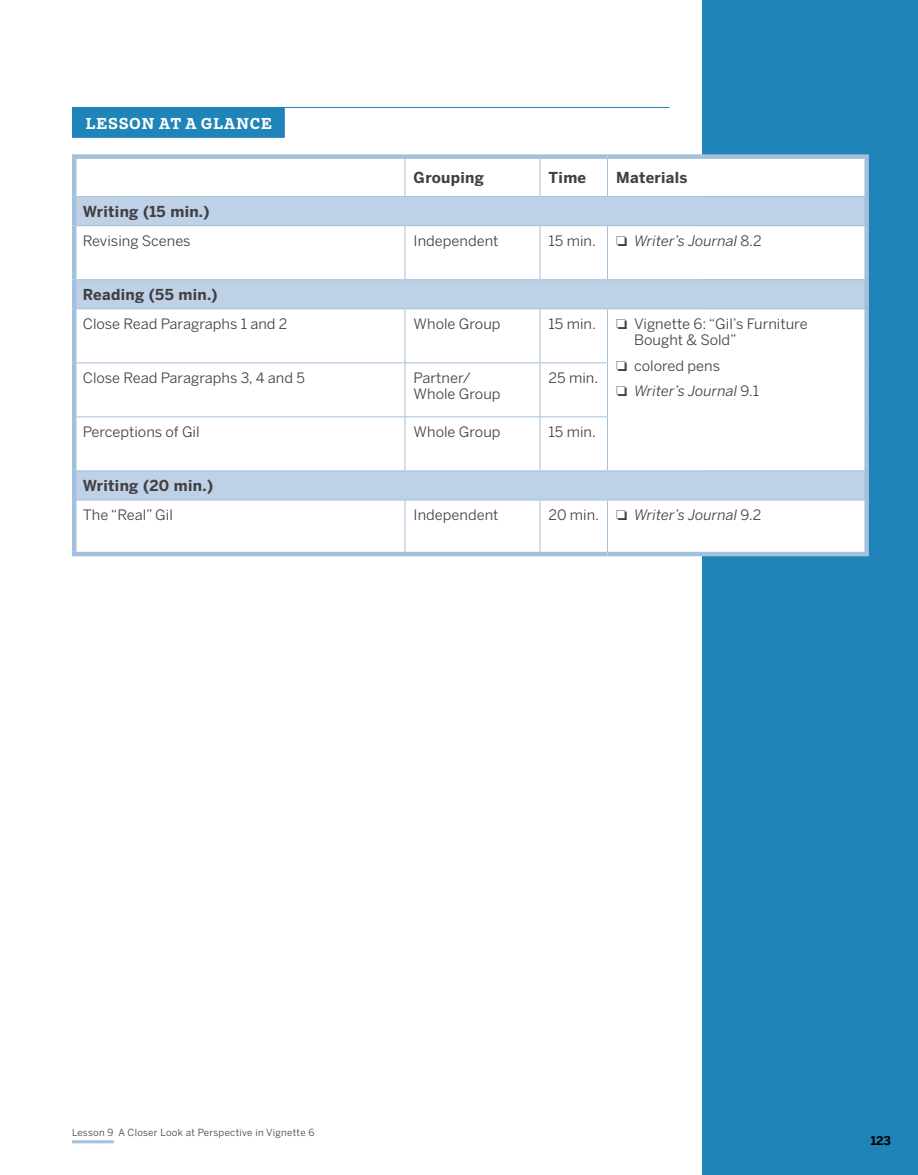
<style>
.page{position:relative;width:918px;height:1175px;background:#fff}
.page>*{position:absolute;margin:0;border:0;box-sizing:border-box;transform-origin:0 0}
.t1{font:700 15.75px "Amplify";letter-spacing:.04em;color:#fff}
.t2{font:700 15px "Benton Sans";letter-spacing:.02em;color:#414042}
.t3{font:14.25px/16.5px "Benton Sans";color:#414042}
.t4{font:italic 14.25px/25.5px "Benton Sans";color:#414042}
.t5{font:700 12px "Benton Sans";color:#000}
.t6{font:9.75px "Benton Sans";letter-spacing:.03em;color:#414042}
.s1{font-style:normal}
</style>
<div class="page">
<div style="left:702px;top:0;width:216px;height:1174px;background:#1f84b7"></div>
<hr style="left:72px;top:1140px;width:42px;height:3px;background:#a3c0dc">
<hr style="left:72px;top:107px;width:598px;height:1px;background:#1f84b7">
<div style="left:72px;top:108px;width:213px;height:30px;background:#1f84b7"></div>
<div style="left:608px;top:159px;width:256px;height:393px;background:#fff"></div>
<svg style="left:76px;top:197px;width:788px;height:302px"></svg>
<div style="left:72px;top:154px;width:333px;height:5px;background:#a3c0dc"></div>
<hr style="left:72px;top:159px;width:4px;height:38px;background:#a3c0dc">
<div style="left:405px;top:154px;width:135px;height:5px;background:#a3c0dc"></div>
<div style="left:540px;top:154px;width:68px;height:5px;background:#a3c0dc"></div>
<div style="left:608px;top:154px;width:261px;height:5px;background:#a3c0dc"></div>
<div style="left:864px;top:159px;width:5px;height:38px;background:#a3c0dc"></div>
<hr style="left:72px;top:197px;width:4px;height:29px;background:#a3c0dc">
<div style="left:864px;top:197px;width:5px;height:29px;background:#a3c0dc"></div>
<hr style="left:72px;top:226px;width:4px;height:54px;background:#a3c0dc">
<div style="left:864px;top:226px;width:5px;height:54px;background:#a3c0dc"></div>
<hr style="left:72px;top:280px;width:4px;height:29px;background:#a3c0dc">
<div style="left:864px;top:280px;width:5px;height:29px;background:#a3c0dc"></div>
<hr style="left:405px;top:159px;width:1px;height:37px;background:#a3c0dc">
<hr style="left:540px;top:159px;width:1px;height:37px;background:#a3c0dc">
<hr style="left:607px;top:159px;width:1px;height:37px;background:#a3c0dc">
<hr style="left:76px;top:196px;width:329px;height:1px;background:#a3c0dc">
<hr style="left:405px;top:196px;width:135px;height:1px;background:#a3c0dc">
<hr style="left:540px;top:196px;width:68px;height:1px;background:#a3c0dc">
<hr style="left:608px;top:196px;width:256px;height:1px;background:#a3c0dc">
<hr style="left:76px;top:225px;width:329px;height:1px;background:#a3c0dc">
<hr style="left:405px;top:225px;width:135px;height:1px;background:#a3c0dc">
<hr style="left:405px;top:226px;width:1px;height:53px;background:#a3c0dc">
<hr style="left:540px;top:225px;width:68px;height:1px;background:#a3c0dc">
<hr style="left:540px;top:226px;width:1px;height:53px;background:#a3c0dc">
<hr style="left:608px;top:225px;width:256px;height:1px;background:#a3c0dc">
<hr style="left:607px;top:226px;width:1px;height:53px;background:#a3c0dc">
<hr style="left:76px;top:279px;width:329px;height:1px;background:#a3c0dc">
<hr style="left:405px;top:279px;width:135px;height:1px;background:#a3c0dc">
<hr style="left:540px;top:279px;width:68px;height:1px;background:#a3c0dc">
<hr style="left:608px;top:279px;width:256px;height:1px;background:#a3c0dc">
<hr style="left:76px;top:308px;width:329px;height:1px;background:#a3c0dc">
<hr style="left:405px;top:308px;width:135px;height:1px;background:#a3c0dc">
<hr style="left:405px;top:309px;width:1px;height:53px;background:#a3c0dc">
<hr style="left:540px;top:308px;width:68px;height:1px;background:#a3c0dc">
<hr style="left:540px;top:309px;width:1px;height:53px;background:#a3c0dc">
<hr style="left:72px;top:309px;width:4px;height:54px;background:#a3c0dc">
<hr style="left:608px;top:308px;width:256px;height:1px;background:#a3c0dc">
<hr style="left:607px;top:309px;width:1px;height:53px;background:#a3c0dc">
<div style="left:864px;top:309px;width:5px;height:54px;background:#a3c0dc"></div>
<div style="left:864px;top:363px;width:5px;height:54px;background:#a3c0dc"></div>
<div style="left:864px;top:417px;width:5px;height:54px;background:#a3c0dc"></div>
<hr style="left:76px;top:362px;width:329px;height:1px;background:#a3c0dc">
<hr style="left:405px;top:362px;width:135px;height:1px;background:#a3c0dc">
<hr style="left:405px;top:363px;width:1px;height:53px;background:#a3c0dc">
<hr style="left:540px;top:362px;width:68px;height:1px;background:#a3c0dc">
<hr style="left:540px;top:363px;width:1px;height:53px;background:#a3c0dc">
<hr style="left:607px;top:363px;width:1px;height:53px;background:#a3c0dc">
<hr style="left:76px;top:416px;width:329px;height:1px;background:#a3c0dc">
<hr style="left:405px;top:416px;width:135px;height:1px;background:#a3c0dc">
<hr style="left:405px;top:417px;width:1px;height:53px;background:#a3c0dc">
<hr style="left:540px;top:416px;width:68px;height:1px;background:#a3c0dc">
<hr style="left:540px;top:417px;width:1px;height:53px;background:#a3c0dc">
<hr style="left:607px;top:417px;width:1px;height:53px;background:#a3c0dc">
<hr style="left:72px;top:363px;width:4px;height:54px;background:#a3c0dc">
<hr style="left:72px;top:417px;width:4px;height:54px;background:#a3c0dc">
<hr style="left:76px;top:470px;width:329px;height:1px;background:#a3c0dc">
<hr style="left:405px;top:470px;width:135px;height:1px;background:#a3c0dc">
<hr style="left:540px;top:470px;width:68px;height:1px;background:#a3c0dc">
<hr style="left:608px;top:470px;width:256px;height:1px;background:#a3c0dc">
<hr style="left:76px;top:499px;width:329px;height:1px;background:#a3c0dc">
<hr style="left:405px;top:499px;width:135px;height:1px;background:#a3c0dc">
<hr style="left:405px;top:500px;width:1px;height:52px;background:#a3c0dc">
<hr style="left:540px;top:499px;width:68px;height:1px;background:#a3c0dc">
<hr style="left:540px;top:500px;width:1px;height:52px;background:#a3c0dc">
<hr style="left:608px;top:499px;width:256px;height:1px;background:#a3c0dc">
<hr style="left:607px;top:500px;width:1px;height:52px;background:#a3c0dc">
<hr style="left:72px;top:471px;width:4px;height:29px;background:#a3c0dc">
<div style="left:864px;top:471px;width:5px;height:29px;background:#a3c0dc"></div>
<hr style="left:72px;top:500px;width:4px;height:52px;background:#a3c0dc">
<div style="left:864px;top:500px;width:5px;height:52px;background:#a3c0dc"></div>
<hr style="left:72px;top:552px;width:333px;height:4px;background:#a3c0dc">
<hr style="left:405px;top:552px;width:135px;height:4px;background:#a3c0dc">
<hr style="left:540px;top:552px;width:68px;height:4px;background:#a3c0dc">
<hr style="left:608px;top:552px;width:261px;height:4px;background:#a3c0dc">
<p class="t1" style="left:86px;top:113px;width:188px">LESSON AT A GLANCE</p>
<p class="t2" style="left:414px;top:168px;width:72px">Grouping</p>
<p class="t2" style="left:549px;top:168px;width:39px">Time</p>
<p class="t2" style="left:616px;top:168px;width:73px">Materials</p>
<p class="t2" style="left:83px;top:203px;width:128px">Writing (15 min.)</p>
<p class="t3" style="left:83px;top:232px;width:109px">Revising Scenes</p>
<p class="t3" style="left:414px;top:232px;width:86px">Independent</p>
<p class="t3" style="left:549px;top:232px;width:49px">15 min.</p>
<p class="t4" style="left:616px;top:227px;width:147px">❏ Writer’s Journal <span class="s1">8.2</span></p>
<p class="t2" style="left:83px;top:286px;width:136px">Reading (55 min.)</p>
<p class="t3" style="left:83px;top:315px;width:206px">Close Read Paragraphs 1 and 2</p>
<p class="t3" style="left:414px;top:315px;width:88px">Whole Group</p>
<p class="t3" style="left:549px;top:315px;width:49px">15 min.</p>
<p class="t3" style="left:634px;top:315px;width:175px;text-indent:-18px">❏ Vignette 6: “Gil’s Furniture<br>Bought &amp; Sold”</p>
<p class="t4" style="left:616px;top:352px;width:145px">❏ <span class="s1">colored pens<br></span>❏ Writer’s Journal <span class="s1">9.1</span></p>
<p class="t3" style="left:83px;top:369px;width:224px">Close Read Paragraphs 3, 4 and 5</p>
<p class="t3" style="left:414px;top:369px;width:88px">Partner/<br>Whole Group</p>
<p class="t3" style="left:549px;top:369px;width:51px">25 min.</p>
<p class="t3" style="left:83px;top:423px;width:118px">Perceptions of Gil</p>
<p class="t3" style="left:414px;top:423px;width:88px">Whole Group</p>
<p class="t3" style="left:549px;top:423px;width:49px">15 min.</p>
<p class="t2" style="left:83px;top:477px;width:132px">Writing (20 min.)</p>
<p class="t3" style="left:83px;top:506px;width:91px">The “Real” Gil</p>
<p class="t3" style="left:414px;top:506px;width:86px">Independent</p>
<p class="t4" style="left:549px;top:502px;width:214px"><span class="s1">20 min.</span> ❏ Writer’s Journal <span class="s1">9.2</span></p>
<p class="t6" style="left:72px;top:1126px;width:244px">Lesson 9 A Closer Look at Perspective in Vignette 6</p>
<p class="t5" style="left:871px;top:1133px;width:22px">123</p>
</div>
